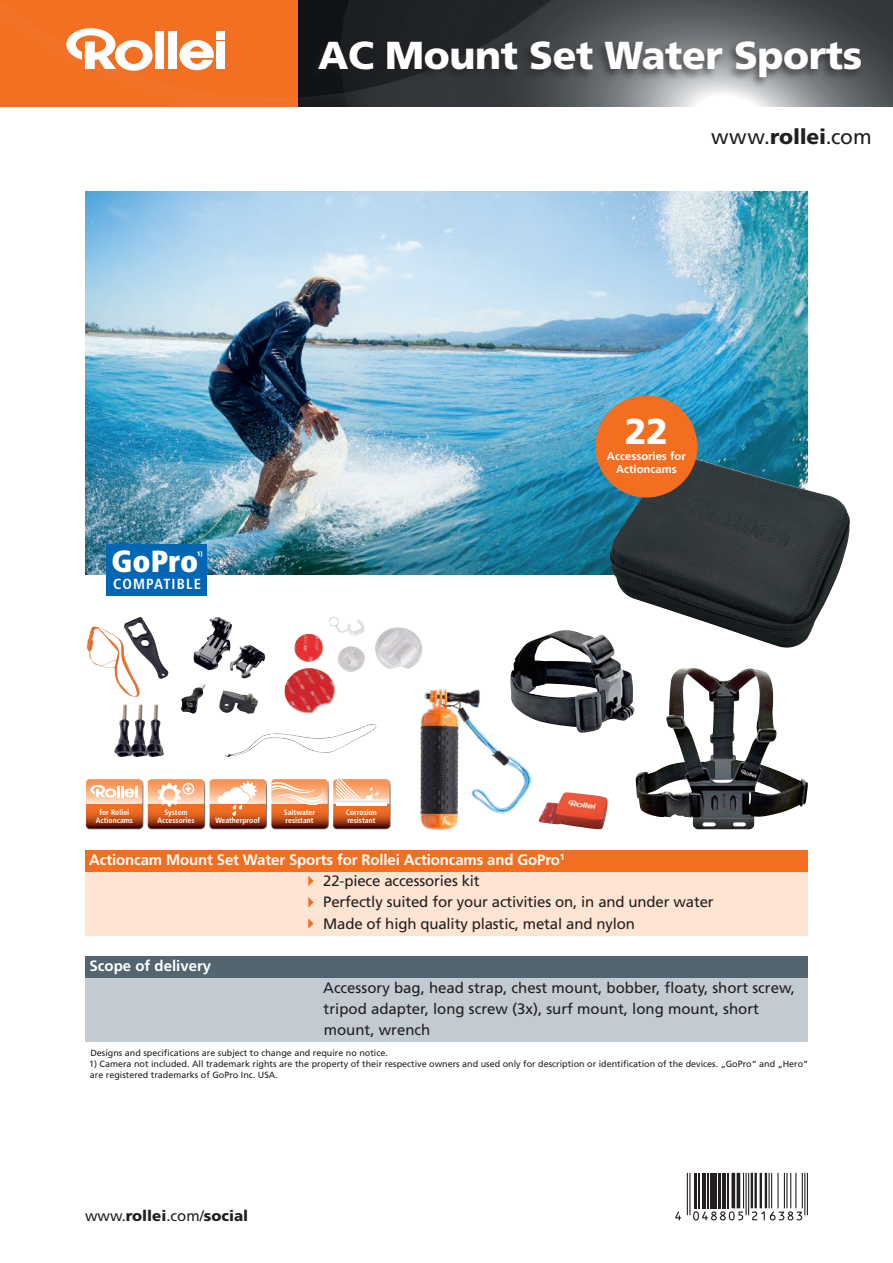
<style>
.page{position:relative;width:893px;height:1263px;background:#fff}
.page>*{position:absolute;margin:0;border:0;box-sizing:border-box;transform-origin:0 0}
.t1{font:900 39px "Frutiger LT";letter-spacing:-.01em;color:#fff}
.t2{font:900 36px "Frutiger LT";color:#fff}
.t3{font:900 condensed 30.6px "Frutiger LT";color:#fff}
.t4{font:21px "Frutiger LT";letter-spacing:.015em;color:#231f20}
.t5{font:15px/21.3px "Frutiger LT";color:#231f20}
.t6{font:700 15px "Frutiger LT";letter-spacing:-.01em;color:#fff}
.t7{font:900 15px "Frutiger LT";color:#231f20}
.t8{font:700 condensed 14.7px "Frutiger LT";letter-spacing:.08em;color:#fff}
.t9{font:700 11.25px/13.5px "Frutiger LT";color:#fff;text-align:center}
.t10{font:9px/10.8px "Frutiger LT";color:#231f20}
.t11{font:700 condensed 7.65px/7.6px "Frutiger LT";color:#fff}
.t12{font:900 condensed 6.6px "Frutiger LT";color:#fff}
.s1{font-weight:900}
.s2{font-weight:400}
</style>
<div class="page">
<img style="left:85px;top:191px;width:723px;height:383px">
<img style="left:510px;top:630px;width:124px;height:103px">
<img style="left:636px;top:668px;width:172px;height:161px">
<img style="left:181px;top:683px;width:24px;height:31px">
<img style="left:539px;top:792px;width:68px;height:37px">
<img style="left:284px;top:617px;width:138px;height:97px">
<img style="left:114px;top:704px;width:16px;height:53px">
<img style="left:130px;top:704px;width:16px;height:53px">
<img style="left:146px;top:704px;width:18px;height:53px">
<img style="left:193px;top:617px;width:58px;height:62px">
<img style="left:219px;top:690px;width:39px;height:24px">
<img style="left:87px;top:617px;width:81px;height:80px">
<div style="left:106px;top:544px;width:101px;height:51px;background:#0166b3"></div>
<img style="left:225px;top:724px;width:151px;height:33px">
<img style="left:298px;top:0;width:595px;height:106px">
<div style="left:0;top:0;width:298px;height:106px;background:#f36f21"></div>
<div style="left:308px;top:39px;width:556px;height:50px;background:#231f20;opacity:.6"></div>
<svg style="left:179px;top:40px;width:35px;height:30px"></svg>
<div style="left:155px;top:32px;width:9px;height:37px;background:#fff"></div>
<div style="left:168px;top:32px;width:8px;height:37px;background:#fff"></div>
<div style="left:216px;top:32px;width:9px;height:8px;background:#fff"></div>
<div style="left:216px;top:41px;width:9px;height:28px;background:#fff"></div>
<svg style="left:66px;top:28px;width:87px;height:43px"></svg>
<hr style="left:689px;top:1173px;width:1px;height:42px;background:#231f20">
<hr style="left:687px;top:1173px;width:1px;height:42px;background:#231f20">
<hr style="left:694px;top:1173px;width:3px;height:35px;background:#231f20">
<hr style="left:698px;top:1173px;width:1px;height:35px;background:#231f20">
<hr style="left:702px;top:1173px;width:4px;height:35px;background:#231f20">
<hr style="left:707px;top:1173px;width:1px;height:35px;background:#231f20">
<hr style="left:710px;top:1173px;width:2px;height:35px;background:#231f20">
<hr style="left:714px;top:1173px;width:3px;height:35px;background:#231f20">
<hr style="left:719px;top:1173px;width:2px;height:35px;background:#231f20">
<hr style="left:723px;top:1173px;width:3px;height:35px;background:#231f20">
<hr style="left:728px;top:1173px;width:1px;height:35px;background:#231f20">
<hr style="left:737px;top:1173px;width:3px;height:35px;background:#231f20">
<svg style="left:731px;top:1173px;width:4px;height:35px"></svg>
<hr style="left:748px;top:1173px;width:1px;height:42px;background:#231f20">
<hr style="left:746px;top:1173px;width:1px;height:42px;background:#231f20">
<hr style="left:743px;top:1173px;width:1px;height:35px;background:#231f20">
<hr style="left:765px;top:1173px;width:2px;height:35px;background:#231f20">
<hr style="left:760px;top:1173px;width:2px;height:35px;background:#231f20">
<hr style="left:754px;top:1173px;width:3px;height:35px;background:#231f20">
<hr style="left:751px;top:1173px;width:2px;height:35px;background:#231f20">
<hr style="left:807px;top:1173px;width:1px;height:42px;background:#231f20">
<hr style="left:804px;top:1173px;width:1px;height:42px;background:#231f20">
<hr style="left:802px;top:1173px;width:1px;height:35px;background:#231f20">
<hr style="left:795px;top:1173px;width:1px;height:35px;background:#231f20">
<hr style="left:790px;top:1173px;width:1px;height:35px;background:#231f20">
<hr style="left:786px;top:1173px;width:1px;height:35px;background:#231f20">
<hr style="left:784px;top:1173px;width:1px;height:35px;background:#231f20">
<hr style="left:777px;top:1173px;width:2px;height:35px;background:#231f20">
<hr style="left:771px;top:1173px;width:1px;height:35px;background:#231f20">
<hr style="left:768px;top:1173px;width:2px;height:35px;background:#231f20">
<svg style="left:675px;top:1211px;width:6px;height:9px"></svg>
<svg style="left:693px;top:1211px;width:50px;height:9px"></svg>
<svg style="left:752px;top:1211px;width:50px;height:9px"></svg>
<img style="left:421px;top:690px;width:109px;height:139px">
<img style="left:610px;top:456px;width:240px;height:192px">
<div style="left:268px;top:778px;width:61px;height:52px;background:#231f20;opacity:.75"></div>
<div style="left:206px;top:778px;width:62px;height:52px;background:#231f20;opacity:.75"></div>
<div style="left:144px;top:778px;width:62px;height:52px;background:#231f20;opacity:.75"></div>
<svg style="left:148px;top:779px;width:56px;height:49px;background:#dd8b5f"></svg>
<div style="left:330px;top:778px;width:61px;height:52px;background:#231f20;opacity:.75"></div>
<svg style="left:210px;top:779px;width:180px;height:49px;background:#dd9269"></svg>
<hr style="left:336px;top:802px;width:51px;height:3px;background:#fff">
<div style="left:83px;top:778px;width:61px;height:52px;background:#231f20;opacity:.75"></div>
<svg style="left:86px;top:779px;width:56px;height:49px;background:#dd8c60"></svg>
<div style="left:85px;top:850px;width:723px;height:22px;background:#f36e21"></div>
<div style="left:85px;top:872px;width:723px;height:63px;background:#fee5d3"></div>
<svg style="left:308px;top:876px;width:6px;height:10px"></svg>
<svg style="left:308px;top:897px;width:6px;height:10px"></svg>
<svg style="left:308px;top:918px;width:6px;height:11px"></svg>
<div style="left:85px;top:978px;width:723px;height:64px;background:#c2cbd1"></div>
<div style="left:85px;top:957px;width:723px;height:21px;background:#53656e"></div>
<div style="left:595px;top:395px;width:102px;height:102px;background:#f36e21;border-radius:50%"></div>
<h1 class="t1" style="left:318px;top:32px;width:546px">AC Mount Set Water Sports</h1>
<h3 class="t3" style="left:112px;top:543px;width:88px">GoPro</h3>
<p class="t12" style="left:197px;top:549px;width:7px">1)</p>
<h3 class="t8" style="left:113px;top:575px;width:89px">COMPATIBLE</h3>
<h3 class="t4" style="left:711px;top:125px;width:162px">www.<span class="s1">rollei</span>.com</h3>
<p class="t2" style="left:625px;top:410px;width:45px">22</p>
<p class="t9" style="left:607px;top:449px;width:80px">Accessories for<br>Actioncams</p>
<p class="t11" style="left:100px;top:808px;width:31px">for Rollei</p>
<p class="t11" style="left:96px;top:816px;width:39px">Actioncams</p>
<p class="t6" style="left:89px;top:851px;width:477px">Actioncam Mount Set Water Sports for Rollei Actioncams and GoPro<sup>1</sup></p>
<p class="t5" style="left:323px;top:870px;width:158px">22-piece accessories kit</p>
<p class="t5" style="left:323px;top:892px;width:392px">Perfectly suited for your activities on, in and under water</p>
<p class="t5" style="left:323px;top:913px;width:313px">Made of high quality plastic, metal and nylon</p>
<p class="t6" style="left:90px;top:957px;width:123px">Scope of delivery</p>
<p class="t5" style="left:323px;top:977px;width:473px">Accessory bag, head strap, chest mount, bobber, floaty, short screw, tripod adapter, long screw (3x), surf mount, long mount, short mount, wrench</p>
<p class="t10" style="left:90px;top:1048px;width:299px">Designs and specifications are subject to change and require no notice.</p>
<p class="t10" style="left:89px;top:1059px;width:721px">1) Camera not included. All trademark rights are the property of their respective owners and used only for description or identification of the devices. „GoPro“ and „Hero“ are registered trademarks of GoPro Inc. USA.</p>
<p class="t11" style="left:284px;top:808px;width:33px">Saltwater</p>
<p class="t11" style="left:164px;top:808px;width:25px">System</p>
<p class="t11" style="left:157px;top:816px;width:39px">Accessories</p>
<p class="t11" style="left:346px;top:808px;width:33px">Corrosion resistant</p>
<p class="t11" style="left:215px;top:816px;width:46px">Weatherproof</p>
<p class="t11" style="left:286px;top:816px;width:30px">resistant</p>
<h3 class="t7" style="left:85px;top:1206px;width:165px"><span class="s2">www.</span>rollei<span class="s2">.com/</span>social</h3>
</div>
